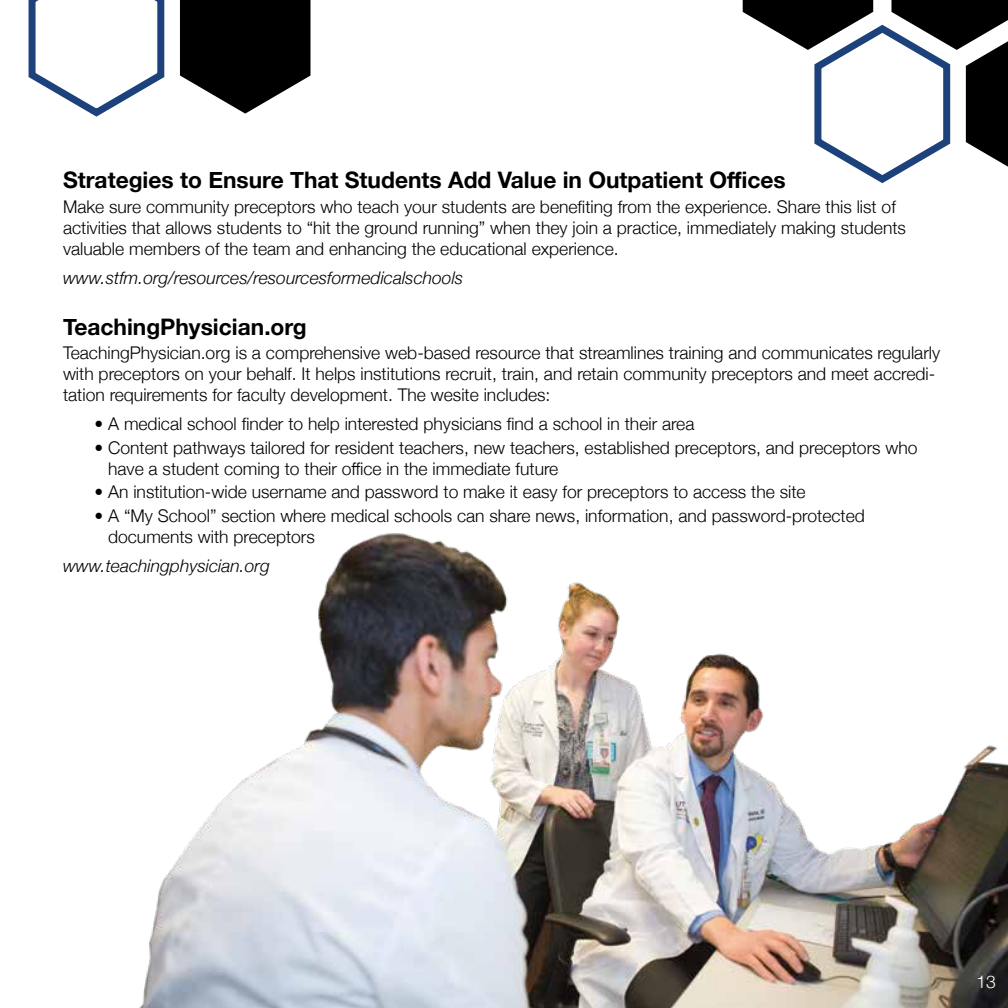
<style>
.page{position:relative;width:1008px;height:1008px;background:#fff}
.page>*{position:absolute;margin:0;border:0;box-sizing:border-box;transform-origin:0 0}
.t1{font:700 22.75px "Helvetica Neue";color:#000}
.t2{font:300 17.5px/21px "Helvetica Neue";color:#000}
.t3{font:italic 300 17.5px "Helvetica Neue";color:#000}
.t4{font:300 17.5px "Helvetica Neue";color:#fff}
</style>
<div class="page">
<img style="left:139px;top:533px;width:869px;height:475px">
<svg style="left:742px;top:0;width:266px;height:184px"></svg>
<svg style="left:28px;top:0;width:283px;height:117px"></svg>
<h1 class="t1" style="left:63px;top:162px;width:724px">Strategies to Ensure That Students Add Value in Outpatient Offices</h1>
<p class="t2" style="left:63px;top:195px;width:845px">Make sure community preceptors who teach your students are benefiting from the experience. Share this list of activities that allows students to “hit the ground running” when they join a practice, immediately making students valuable members of the team and enhancing the educational experience.</p>
<p class="t3" style="left:63px;top:264px;width:402px">www.stfm.org/resources/resourcesformedicalschools</p>
<h1 class="t1" style="left:63px;top:309px;width:245px">TeachingPhysician.org</h1>
<p class="t2" style="left:63px;top:341px;width:879px">TeachingPhysician.org is a comprehensive web-based resource that streamlines training and communicates regularly with preceptors on your behalf. It helps institutions recruit, train, and retain community preceptors and meet accredi&shy;tation requirements for faculty development. The wesite includes:</p>
<p class="t2" style="left:94px;top:412px;width:601px">• A medical school finder to help interested physicians find a school in their area</p>
<p class="t2" style="left:108px;top:436px;width:811px;text-indent:-14px">• Content pathways tailored for resident teachers, new teachers, established preceptors, and preceptors who have a student coming to their office in the immediate future</p>
<p class="t2" style="left:94px;top:480px;width:713px">• An institution-wide username and password to make it easy for preceptors to access the site</p>
<p class="t2" style="left:108px;top:504px;width:758px;text-indent:-14px">• A “My School” section where medical schools can share news, information, and password-protected documents with preceptors</p>
<p class="t3" style="left:63px;top:552px;width:208px">www.teachingphysician.org</p>
<p class="t4" style="left:976px;top:968px;width:21px">13</p>
</div>
